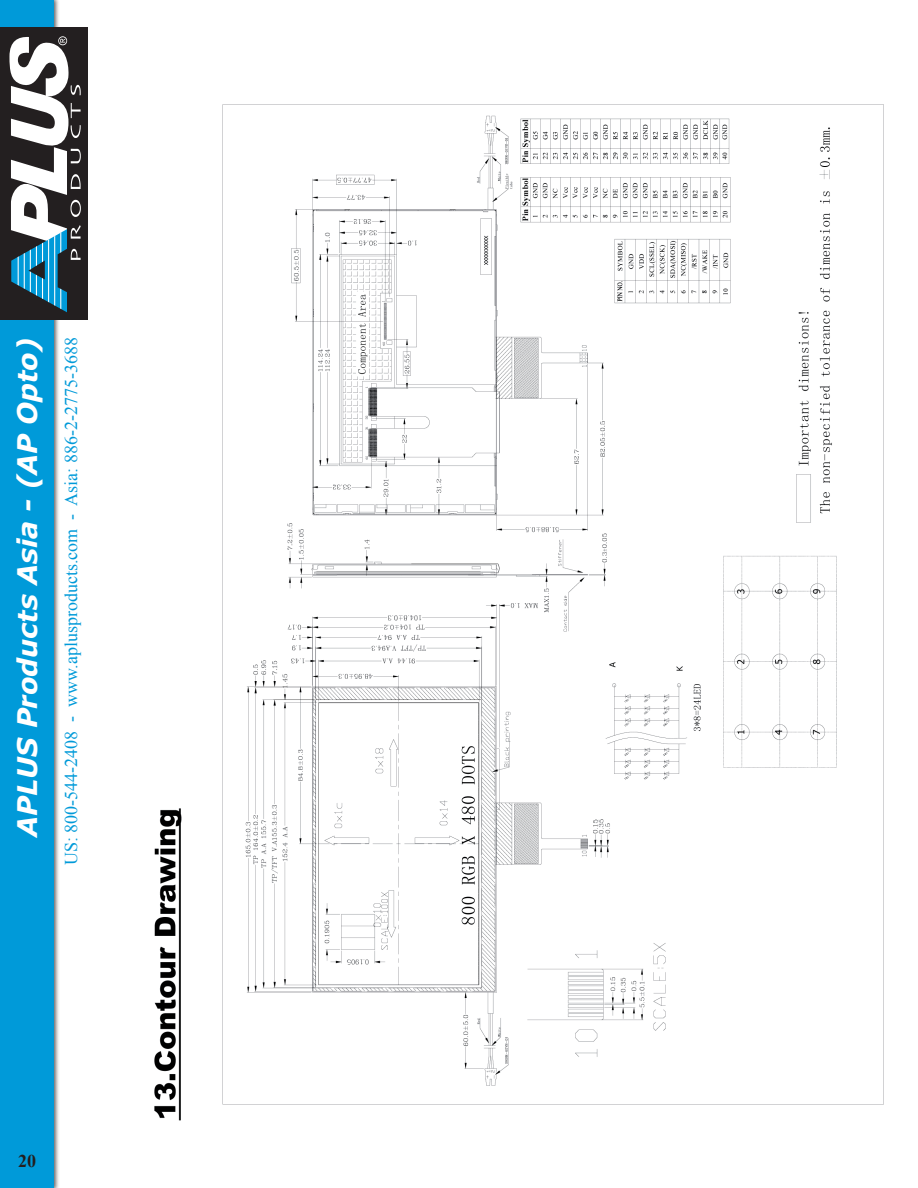
<style>
.page{position:relative;width:918px;height:1188px;background:#fff}
.page>*{position:absolute;margin:0;border:0;box-sizing:border-box;transform-origin:0 0}
.t1{font:italic 700 27px "Verdana";color:#fff}
.t2{font:18px "Times New Roman";color:#009ad9}
.t3{font:700 18px "Times New Roman";color:#231f20}
</style>
<div class="page">
<div style="left:0;top:0;width:59px;height:1188px;background:#231f20;opacity:.75"></div>
<div style="left:0;top:0;width:54px;height:1188px;background:#009ad9"></div>
<div style="left:0;top:27px;width:88px;height:293px;background:#231f20"></div>
<svg style="left:9px;top:36px;width:72px;height:276px"></svg>
<img style="left:154px;top:104px;width:730px;height:1017px">
<h1 class="t1" style="left:8px;top:837px;width:501px;rotate:-90deg">APLUS Products Asia - (AP Opto)</h1>
<p class="t2" style="left:59px;top:865px;width:529px;rotate:-90deg">US: 800-544-2408 - www.aplusproducts.com - Asia: 886-2-2775-3688</p>
<p class="t3" style="left:18px;top:1149px;width:19px">20</p>
</div>
